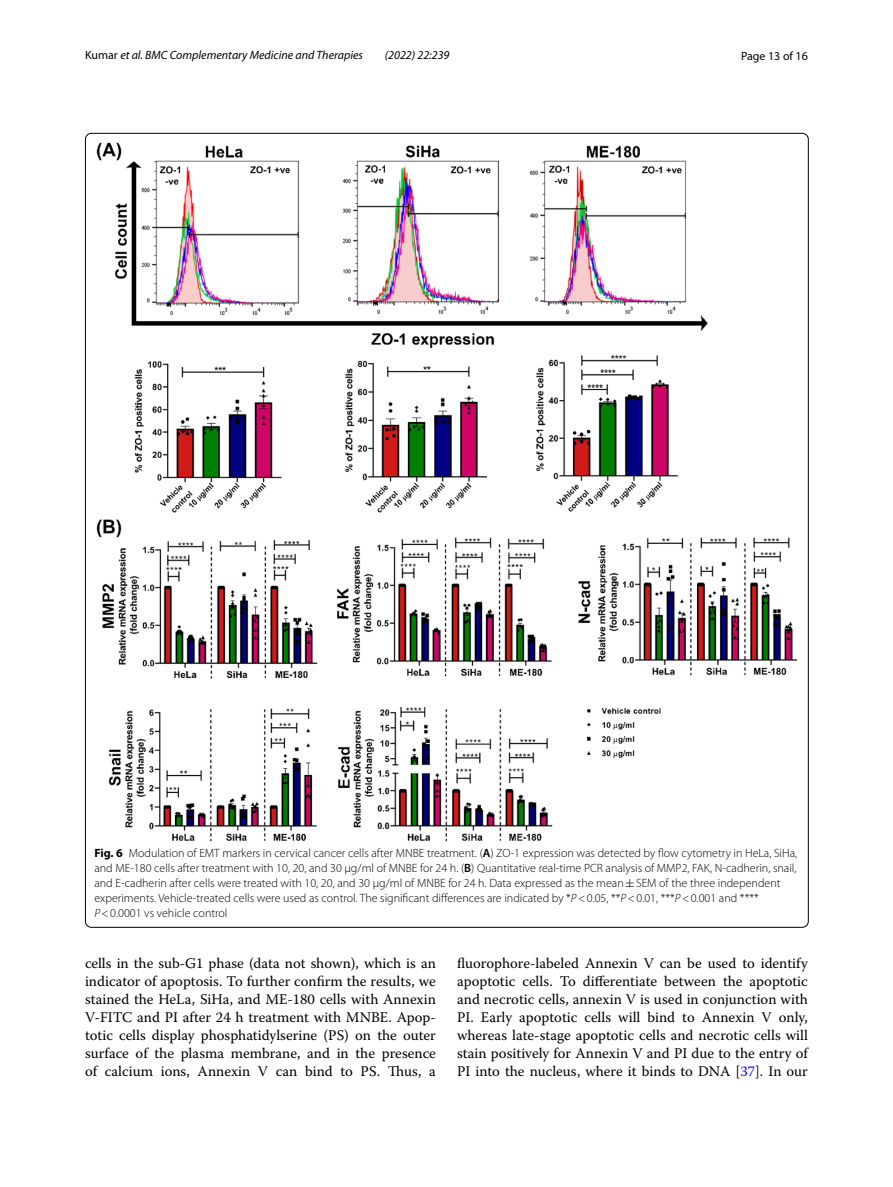
<style>
.page{position:relative;width:893px;height:1187px;background:#fff}
.page>*{position:absolute;margin:0;border:0;box-sizing:border-box;transform-origin:0 0}
.t1{font:14.7px/18px "Warnock Pro";color:#000;text-align:justify}
.t2{font:300 12px/15px "Myriad Pro";color:#000}
.t3{font:italic 12px "Myriad Pro";color:#000}
.t4{font:12px "Myriad Pro";color:#000}
.s1{font-style:normal}
.s2{font-weight:700}
.s3{font-weight:600}
.s4{font-family:"MTSY";font-weight:400}
.s5{font-style:italic}
.s6{color:#00f}
</style>
<div class="page">
<img style="left:97px;top:142px;width:700px;height:699px">
<p class="t3" style="left:85px;top:48px;width:279px"><span class="s1">Kumar</span> et al. BMC Complementary Medicine and Therapies</p>
<p class="t3" style="left:385px;top:48px;width:66px">(2022) 22:239</p>
<p class="t4" style="left:741px;top:48px;width:68px">Page 13 of 16</p>
<p class="t2" style="left:94px;top:845px;width:704px"><span class="s2">Fig. 6</span> Modulation of EMT markers in cervical cancer cells after MNBE treatment. (<span class="s3">A</span>) ZO-1 expression was detected by flow cytometry in HeLa, SiHa, and ME-180 cells after treatment with 10, 20, and 30 µg/ml of MNBE for 24 h. (<span class="s3">B</span>) Quantitative real-time PCR analysis of MMP2, FAK, N-cadherin, snail, and E-cadherin after cells were treated with 10, 20, and 30 µg/ml of MNBE for 24 h. Data expressed as the mean<span class="s4">±</span>SEM of the three independent experiments. Vehicle-treated cells were used as control. The significant differences are indicated by *<span class="s5">P</span>&lt;0.05, **<span class="s5">P</span>&lt;0.01, ***<span class="s5">P</span>&lt;0.001 and **** <span class="s5">P</span>&lt;0.0001 vs vehicle control</p>
<p class="t1" style="left:85px;top:954px;width:352px">cells in the sub-G1 phase (data not shown), which is an indicator of apoptosis. To further confirm the results, we stained the HeLa, SiHa, and ME-180 cells with Annexin V-FITC and PI after 24 h treatment with MNBE. Apop&shy;totic cells display phosphatidylserine (PS) on the outer surface of the plasma membrane, and in the presence of calcium ions, Annexin V can bind to PS. Thus, a</p>
<p class="t1" style="left:457px;top:954px;width:352px">fluorophore-labeled Annexin V can be used to identify apoptotic cells. To differentiate between the apoptotic and necrotic cells, annexin V is used in conjunction with PI. Early apoptotic cells will bind to Annexin V only, whereas late-stage apoptotic cells and necrotic cells will stain positively for Annexin V and PI due to the entry of PI into the nucleus, where it binds to DNA [<span class="s6">37</span>]. In our</p>
</div>
